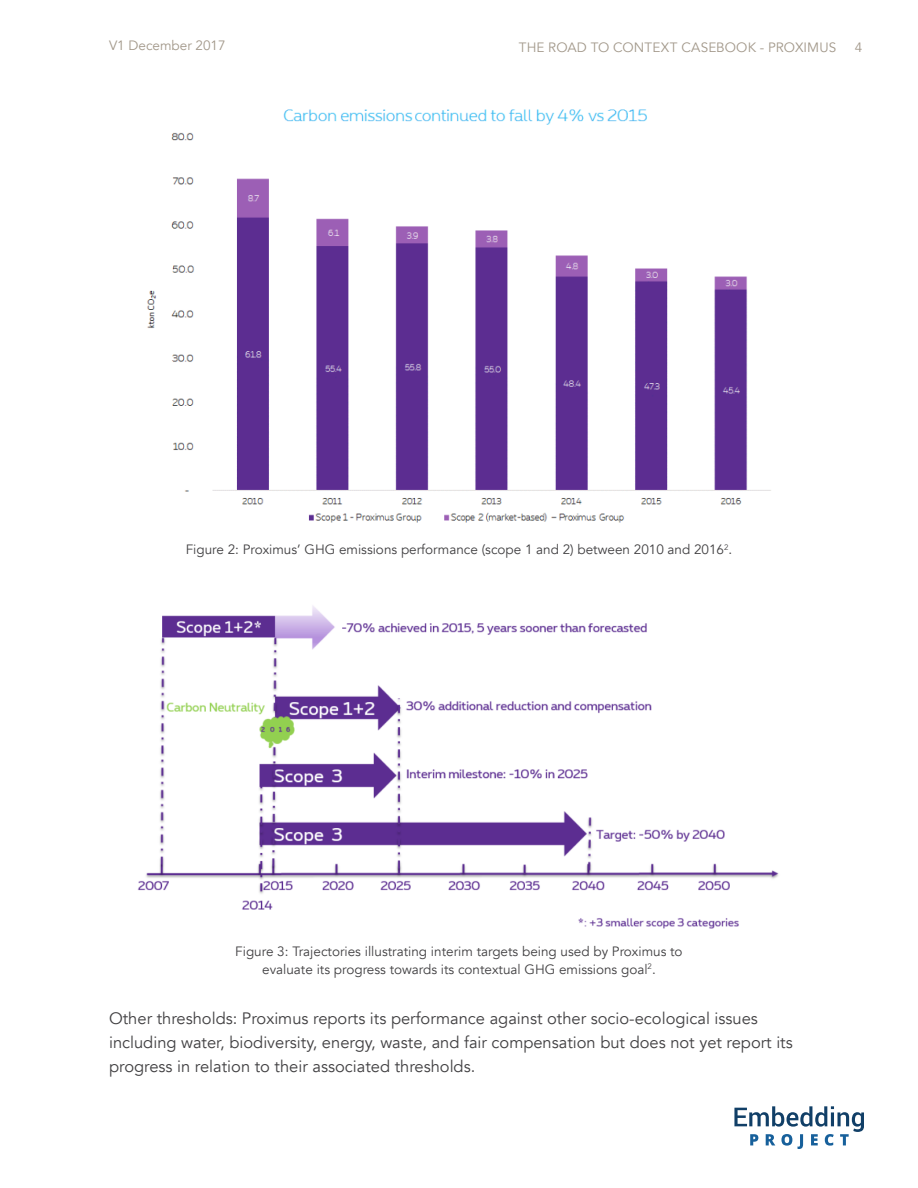
<style>
.page{position:relative;width:918px;height:1188px;background:#fff}
.page>*{position:absolute;margin:0;border:0;box-sizing:border-box;transform-origin:0 0}
.t1{font:16.5px/24px "Avenir";color:#414042}
.t2{font:13.5px/18px "Avenir";color:#414042;text-align:center}
.t3{font:13.5px "Avenir";color:#a2988a}
</style>
<div class="page">
<img style="left:147px;top:109px;width:624px;height:414px">
<img style="left:137px;top:606px;width:642px;height:323px">
<svg style="left:734px;top:1106px;width:130px;height:43px"></svg>
<p class="t3" style="left:109px;top:38px;width:118px">V1 December 2017</p>
<p class="t3" style="left:519px;top:39px;width:319px">THE ROAD TO CONTEXT CASEBOOK - PROXIMUS</p>
<p class="t3" style="left:855px;top:39px;width:9px">4</p>
<p class="t2" style="left:186px;top:541px;width:548px">Figure 2: Proximus’ GHG emissions performance (scope 1 and 2) between 2010 and 2016<sup>2</sup>.</p>
<p class="t2" style="left:235px;top:942px;width:449px">Figure 3: Trajectories illustrating interim targets being used by Proximus to evaluate its progress towards its contextual GHG emissions goal<sup>2</sup>.</p>
<p class="t1" style="left:109px;top:1006px;width:685px">Other thresholds: Proximus reports its performance against other socio-ecological issues including water, biodiversity, energy, waste, and fair compensation but does not yet report its progress in relation to their associated thresholds.</p>
</div>
